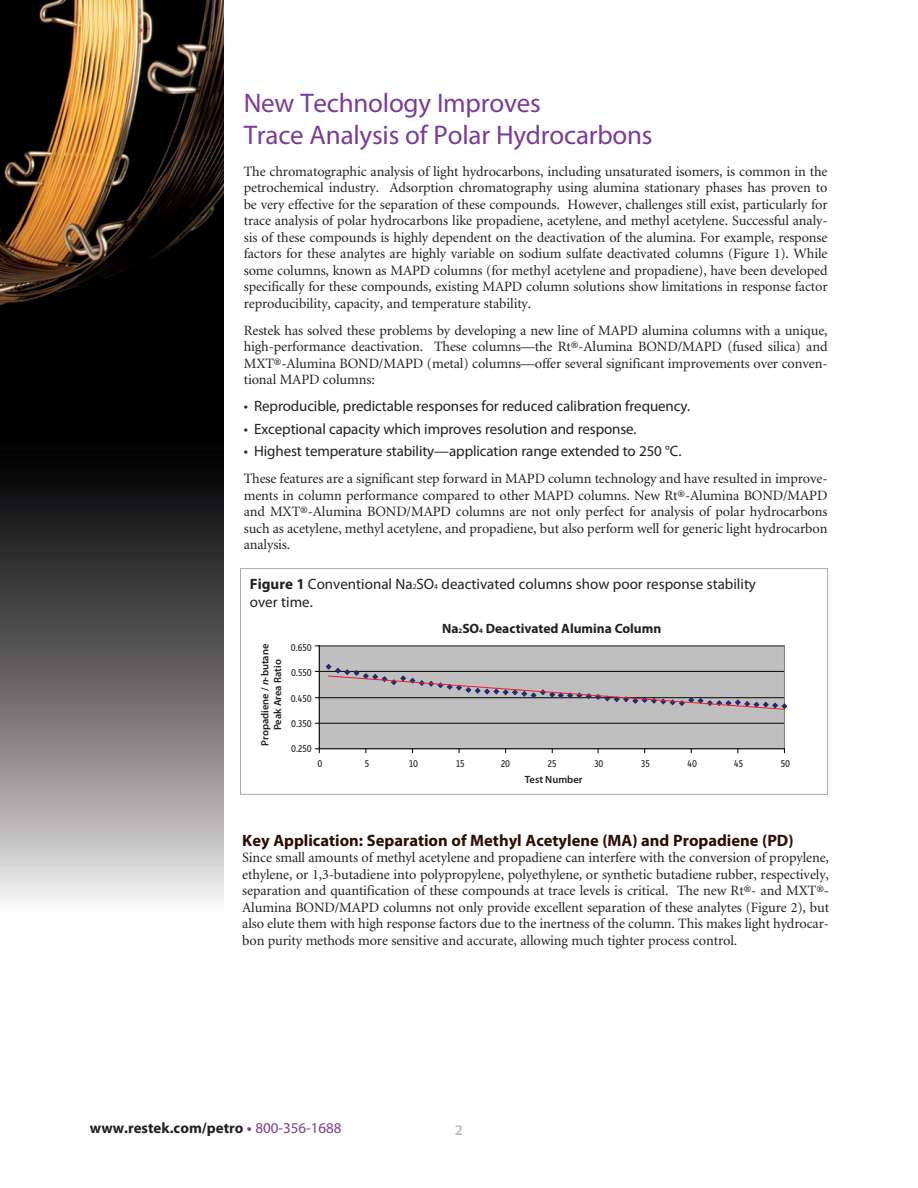
<style>
.page{position:relative;width:918px;height:1188px;background:#fff}
.page>*{position:absolute;margin:0;border:0;box-sizing:border-box;transform-origin:0 0}
.t1{font:27px/32.4px "Myriad Pro";letter-spacing:-.01em;color:#7b3c97}
.t2{font:700 16.5px "Myriad Pro";color:#2e0e03}
.t3{font:15px/18px "Myriad Pro";letter-spacing:-.01em;color:#231f20}
.t4{font:700 15px "Myriad Pro";color:#231f20}
.t5{font:600 15px "Myriad Pro";color:#bcbdc0}
.t6{font:14.25px/16.5px "Minion";letter-spacing:-.01em;color:#231f20;text-align:justify}
.t7{font:700 13.5px "Myriad Pro";color:#231f20}
.t8{font:11.55px "Arial";letter-spacing:-.025em;color:#040503}
.t9{font:700 10.8px "Arial";letter-spacing:.015em;color:#040503}
.t10{font:10.5px "Depot New Condensed";color:#231f20}
.t11{font:600 10.5px/12.6px "Myriad Pro";color:#231f20;text-align:center}
.s1{font-weight:700}
.s2{font-size:7.5px}
.s3{font-style:italic}
.s4{font-size:6.75px}
.s5{color:#7b3c97}
.s6{font-weight:400;color:#7b3c97}
</style>
<div class="page">
<div style="left:240px;top:568px;width:588px;height:227px;border:1px solid #a8a9ad"></div>
<svg style="left:314px;top:645px;width:474px;height:109px;background:#b8b6b7"></svg>
<img style="left:0;top:0;width:223px;height:420px">
<svg style="left:0;top:420px;width:223px;height:481px;background:#646364"></svg>
<h1 class="t1" style="left:244px;top:86px;width:410px">New Technology Improves<br>Trace Analysis of Polar Hydrocarbons</h1>
<p class="t6" style="left:244px;top:163px;width:585px">The chromatographic analysis of light hydrocarbons, including unsaturated isomers, is common in the petrochemical industry. Adsorption chromatography using alumina stationary phases has proven to be very effective for the separation of these compounds. However, challenges still exist, particularly for trace analysis of polar hydrocarbons like propadiene, acetylene, and methyl acetylene. Successful analy&shy;sis of these compounds is highly dependent on the deactivation of the alumina. For example, response factors for these analytes are highly variable on sodium sulfate deactivated columns (Figure 1). While some columns, known as MAPD columns (for methyl acetylene and propadiene), have been developed specifically for these compounds, existing MAPD column solutions show limitations in response factor reproducibility, capacity, and temperature stability.</p>
<p class="t6" style="left:244px;top:322px;width:585px">Restek has solved these problems by developing a new line of MAPD alumina columns with a unique, high-performance deactivation. These columns—the Rt®-Alumina BOND/MAPD (fused silica) and MXT®-Alumina BOND/MAPD (metal) columns—offer several significant improvements over conven&shy;tional MAPD columns:</p>
<p class="t3" style="left:244px;top:397px;width:448px">• Reproducible, predictable responses for reduced calibration frequency.</p>
<p class="t3" style="left:244px;top:419px;width:395px">• Exceptional capacity which improves resolution and response.</p>
<p class="t3" style="left:244px;top:442px;width:439px">• Highest temperature stability—application range extended to 250 °C.</p>
<p class="t6" style="left:244px;top:471px;width:585px">These features are a significant step forward in MAPD column technology and have resulted in improve&shy;ments in column performance compared to other MAPD columns. New Rt®-Alumina BOND/MAPD and MXT®-Alumina BOND/MAPD columns are not only perfect for analysis of polar hydrocarbons such as acetylene, methyl acetylene, and propadiene, but also perform well for generic light hydrocarbon analysis.</p>
<p class="t3" style="left:250px;top:575px;width:508px"><span class="s1">Figure 1</span> Conventional Na<span class="s2">2</span>SO<span class="s2">4</span> deactivated columns show poor response stability over time.</p>
<p class="t8" style="left:282px;top:639px;width:30px">0.650</p>
<p class="t10" style="left:291px;top:641px;width:23px">0.650</p>
<p class="t10" style="left:291px;top:666px;width:22px">0.550</p>
<p class="t10" style="left:291px;top:691px;width:23px">0.450</p>
<p class="t10" style="left:291px;top:717px;width:22px">0.350</p>
<p class="t10" style="left:291px;top:742px;width:22px">0.250</p>
<p class="t11" style="left:258px;top:746px;width:103px;rotate:-90deg">Propadiene / <span class="s3">n</span>-butane<br>Peak Area Ratio</p>
<p class="t9" style="left:263px;top:739px;width:85px;rotate:-90deg">Peak Area Ratio</p>
<p class="t8" style="left:282px;top:664px;width:30px">0.550</p>
<p class="t8" style="left:282px;top:691px;width:30px">0.450</p>
<p class="t8" style="left:282px;top:716px;width:30px">0.350</p>
<p class="t8" style="left:282px;top:742px;width:30px">0.250</p>
<p class="t7" style="left:442px;top:619px;width:221px">Na<span class="s4">2</span>SO<span class="s4">4</span> Deactivated Alumina Column</p>
<p class="t10" style="left:318px;top:757px;width:6px">0</p>
<p class="t10" style="left:365px;top:757px;width:6px">5</p>
<p class="t10" style="left:409px;top:757px;width:10px">10</p>
<p class="t10" style="left:456px;top:757px;width:10px">15</p>
<p class="t10" style="left:501px;top:757px;width:11px">20</p>
<p class="t10" style="left:548px;top:757px;width:10px">25</p>
<p class="t10" style="left:594px;top:757px;width:11px">30</p>
<p class="t10" style="left:641px;top:757px;width:10px">35</p>
<p class="t10" style="left:687px;top:757px;width:11px">40</p>
<p class="t10" style="left:734px;top:757px;width:11px">45</p>
<p class="t10" style="left:781px;top:757px;width:11px">50</p>
<p class="t11" style="left:525px;top:773px;width:59px">Test Number</p>
<p class="t8" style="left:316px;top:759px;width:8px">0</p>
<p class="t8" style="left:363px;top:759px;width:8px">5</p>
<p class="t8" style="left:406px;top:759px;width:14px">10</p>
<p class="t8" style="left:453px;top:759px;width:14px">15</p>
<p class="t8" style="left:499px;top:759px;width:14px">20</p>
<p class="t8" style="left:546px;top:759px;width:14px">25</p>
<p class="t8" style="left:592px;top:759px;width:14px">30</p>
<p class="t8" style="left:638px;top:759px;width:14px">35</p>
<p class="t8" style="left:685px;top:759px;width:14px">40</p>
<p class="t8" style="left:732px;top:759px;width:14px">45</p>
<p class="t8" style="left:778px;top:759px;width:14px">50</p>
<p class="t2" style="left:242px;top:829px;width:553px">Key Application: Separation of Methyl Acetylene (MA) and Propadiene (PD)</p>
<p class="t6" style="left:242px;top:850px;width:588px">Since small amounts of methyl acetylene and propadiene can interfere with the conversion of propylene, ethylene, or 1,3-butadiene into polypropylene, polyethylene, or synthetic butadiene rubber, respectively, separation and quantification of these compounds at trace levels is critical. The new Rt®- and MXT®- Alumina BOND/MAPD columns not only provide excellent separation of these analytes (Figure 2), but also elute them with high response factors due to the inertness of the column. This makes light hydrocar&shy;bon purity methods more sensitive and accurate, allowing much tighter process control.</p>
<p class="t4" style="left:90px;top:1118px;width:253px">www.restek.com/petro <span class="s5">•</span> <span class="s6">800-356-1688</span></p>
<p class="t5" style="left:455px;top:1120px;width:10px">2</p>
</div>
